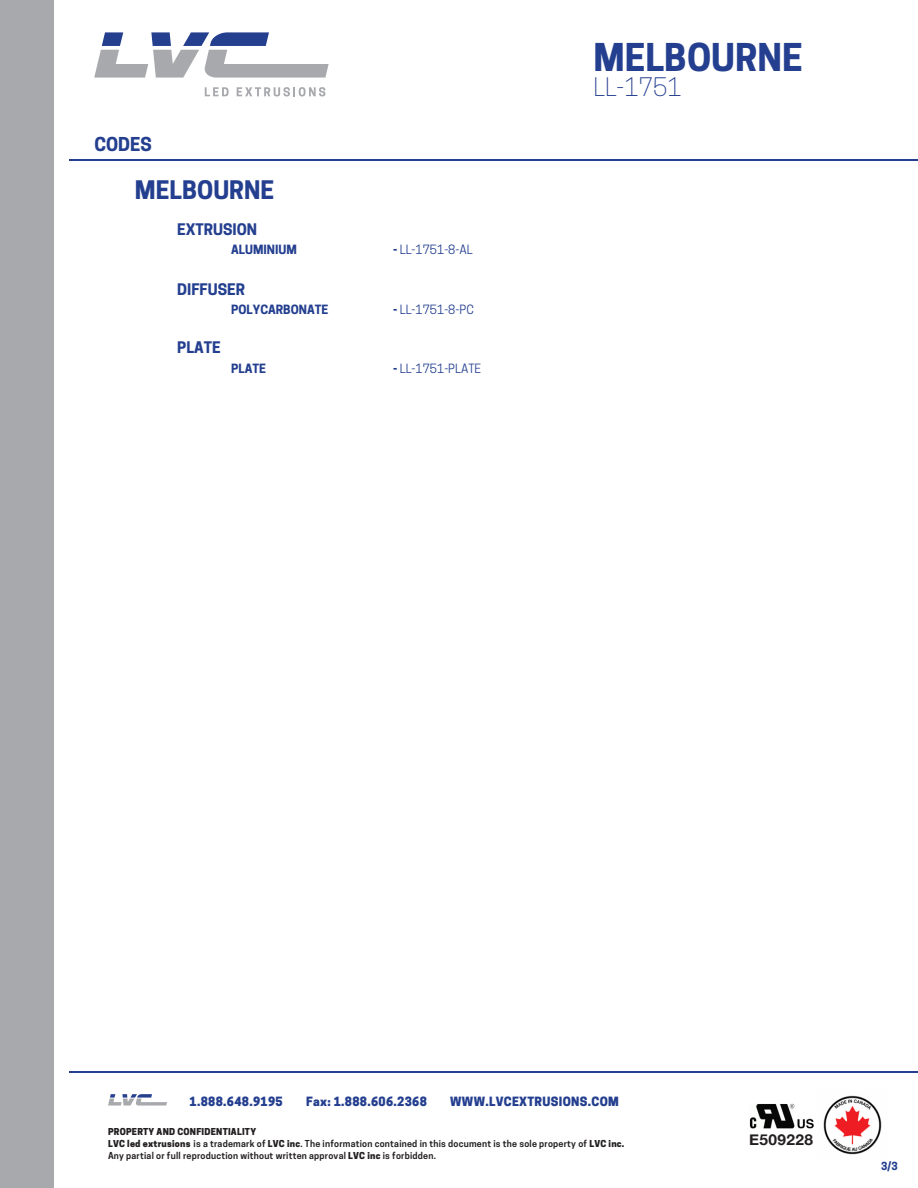
<style>
.page{position:relative;width:918px;height:1188px;background:#fff}
.page>*{position:absolute;margin:0;border:0;box-sizing:border-box;transform-origin:0 0}
.t1{font:700 36px "Cooper Hewitt";color:#243f8f}
.t2{font:700 24px "Cooper Hewitt";color:#243f8f}
.t3{font:300 24px "Cooper Hewitt";color:#243f8f}
.t4{font:700 18px "Cooper Hewitt";color:#243f8f}
.t5{font:700 15px "Cooper Hewitt";color:#243f8f}
.t6{font:700 15px "Helvetica Neue";letter-spacing:.025em;color:#231f20}
.t7{font:800 12px "Cooper Hewitt";letter-spacing:.025em;color:#243f8f}
.t8{font:12px "Cooper Hewitt";color:#243f8f}
.t9{font:700 12px "Cooper Hewitt";color:#243f8f}
.t10{font:700 10.5px "Cooper Hewitt";color:#243f8f}
.t11{font:600 9px/12px "Cooper Hewitt";letter-spacing:.025em;color:#231f20}
.s1{font-weight:700}
.s2{font-weight:800}
</style>
<div class="page">
<hr style="left:70px;top:159px;width:848px;height:1px;background:#243f8f">
<div style="left:0;top:0;width:54px;height:1188px;background:#a8a9ad"></div>
<img style="left:823px;top:1095px;width:59px;height:60px">
<hr style="left:70px;top:1071px;width:848px;height:1px;background:#243f8f">
<svg style="left:94px;top:32px;width:235px;height:46px"></svg>
<svg style="left:205px;top:87px;width:24px;height:9px"></svg>
<svg style="left:237px;top:87px;width:88px;height:9px"></svg>
<svg style="left:108px;top:1094px;width:59px;height:12px"></svg>
<img style="left:749px;top:1103px;width:65px;height:26px">
<h3 class="t4" style="left:94px;top:134px;width:59px">CODES</h3>
<h2 class="t2" style="left:135px;top:176px;width:141px">MELBOURNE</h2>
<h3 class="t5" style="left:177px;top:220px;width:82px">EXTRUSION</h3>
<h3 class="t9" style="left:231px;top:243px;width:67px">ALUMINIUM</h3>
<h3 class="t8" style="left:393px;top:243px;width:81px"><span class="s1">-</span> LL-1751-8-AL</h3>
<h3 class="t5" style="left:177px;top:280px;width:70px">DIFFUSER</h3>
<h3 class="t9" style="left:231px;top:303px;width:99px">POLYCARBONATE</h3>
<h3 class="t8" style="left:393px;top:303px;width:82px"><span class="s1">-</span> LL-1751-8-PC</h3>
<h3 class="t5" style="left:177px;top:339px;width:45px">PLATE</h3>
<h3 class="t9" style="left:231px;top:361px;width:36px">PLATE</h3>
<h3 class="t8" style="left:393px;top:361px;width:89px"><span class="s1">-</span> LL-1751-PLATE</h3>
<h1 class="t1" style="left:594px;top:36px;width:211px">MELBOURNE</h1>
<h2 class="t3" style="left:594px;top:73px;width:90px">LL-1751</h2>
<h3 class="t7" style="left:190px;top:1094px;width:95px">1.888.648.9195</h3>
<h3 class="t7" style="left:306px;top:1094px;width:122px">Fax: 1.888.606.2368</h3>
<h3 class="t7" style="left:450px;top:1094px;width:170px">WWW.LVCEXTRUSIONS.COM</h3>
<p class="t11" style="left:108px;top:1126px;width:518px"><span class="s2">PROPERTY AND CONFIDENTIALITY<br>LVC led extrusions</span> is a trademark of <span class="s2">LVC inc</span>. The information contained in this document is the sole property of <span class="s2">LVC inc.<br></span>Any partial or full reproduction without written approval <span class="s2">LVC inc</span> is forbidden.</p>
<h3 class="t6" style="left:749px;top:1130px;width:65px">E509228</h3>
<p class="t10" style="left:881px;top:1160px;width:18px">3/3</p>
</div>
